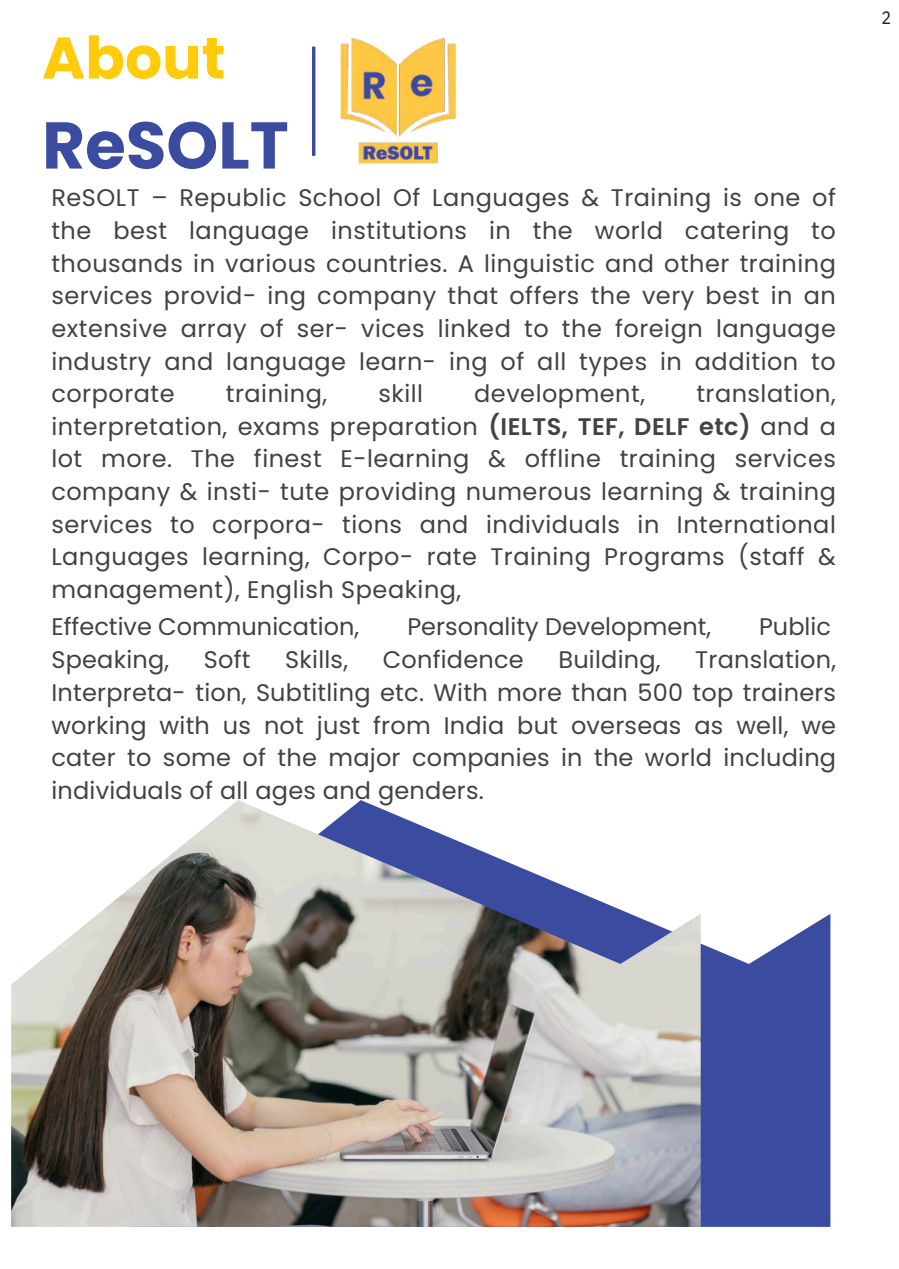
<style>
.page{position:relative;width:899px;height:1269px;background:#fff}
.page>*{position:absolute;margin:0;border:0;box-sizing:border-box;transform-origin:0 0}
.t1{font:700 66px "Poppins";color:#3b4ca0}
.t2{font:700 58.5px "Poppins";color:#ffcb0b}
.t3{font:24px/32.7px "Poppins";letter-spacing:.01em;color:#414241;text-align:justify}
.t4{font:18px "IBM Plex Sans Cond";color:#231f20}
.s1{font-weight:600}
</style>
<div class="page">
<svg style="left:701px;top:914px;width:129px;height:313px;background:#4e5da9"></svg>
<img style="left:340px;top:38px;width:116px;height:126px">
<img style="left:11px;top:800px;width:690px;height:427px">
<hr style="left:312px;top:47px;width:3px;height:109px;background:#3b4ca0">
<p class="t2" style="left:42px;top:17px;width:185px">About</p>
<p class="t1" style="left:42px;top:99px;width:248px">ReSOLT</p>
<p class="t3" style="left:51px;top:182px;width:786px">ReSOLT – Republic School Of Languages &amp; Training is one of the best language institutions in the world catering to thousands in various countries. A linguistic and other training services provid- ing company that offers the very best in an extensive array of ser- vices linked to the foreign language industry and language learn- ing of all types in addition to corporate</p>
<p class="t3" style="left:51px;top:377px;width:786px;text-indent:645px">translation, interpretation, exams preparation <span class="s1">(IELTS, TEF, DELF etc)</span> and a lot more. The finest E-learning &amp; offline training services company &amp; insti- tute providing numerous learning &amp; training services to corpora- tions and individuals in International Languages learning, Corpo- rate Training Programs (staff &amp; management), English Speaking,</p>
<p class="t3" style="left:51px;top:611px;width:309px">Effective Communication,</p>
<p class="t3" style="left:407px;top:611px;width:305px">Personality Development,</p>
<p class="t3" style="left:759px;top:611px;width:73px">Public</p>
<p class="t3" style="left:51px;top:644px;width:119px">Speaking,</p>
<p class="t3" style="left:204px;top:644px;width:48px">Soft</p>
<p class="t3" style="left:285px;top:644px;width:64px">Skills,</p>
<p class="t3" style="left:383px;top:644px;width:143px">Confidence</p>
<p class="t3" style="left:558px;top:644px;width:104px">Building,</p>
<p class="t3" style="left:226px;top:377px;width:103px">training,</p>
<p class="t3" style="left:378px;top:377px;width:46px">skill</p>
<p class="t3" style="left:474px;top:377px;width:172px">development,</p>
<p class="t3" style="left:51px;top:644px;width:786px;text-indent:644px">Translation, Interpreta- tion, Subtitling etc. With more than 500 top trainers working with us not just from India but overseas as well, we cater to some of the major companies in the world including individuals of all ages and genders.</p>
<p class="t4" style="left:881px;top:5px;width:11px">2</p>
</div>
